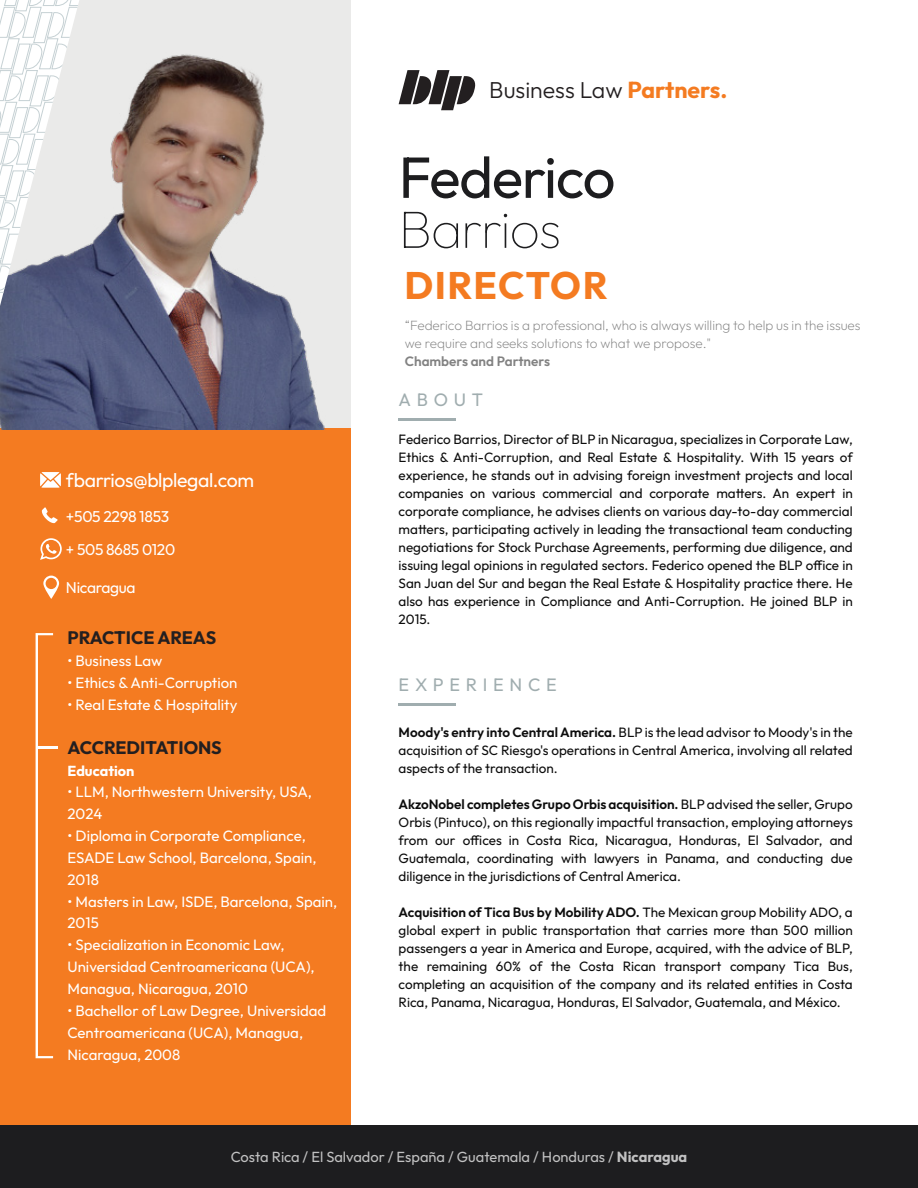
<style>
.page{position:relative;width:918px;height:1188px;background:#fff}
.page>*{position:absolute;margin:0;border:0;box-sizing:border-box;transform-origin:0 0}
.t1{font:58.05px "Outfit";letter-spacing:-.02em;color:#1d1d1f}
.t2{font:100 53.25px "Outfit";letter-spacing:-.02em;color:#1d1d1f}
.t3{font:700 38.25px "Outfit";letter-spacing:.03em;color:#f47b21}
.t4{font:300 23.1px "Outfit";color:#231f20}
.t5{font:19.5px "Outfit";letter-spacing:-.02em;color:#fff}
.t6{font:700 18px "Outfit";letter-spacing:-.005em;color:#231f20}
.t7{font:18px "Outfit";letter-spacing:.32em;color:#a0adaf}
.t8{font:15.75px "Outfit";letter-spacing:-.02em;color:#fff}
.t9{font:15px/21.9px "Outfit";color:#fff}
.t10{font:14.7px "Outfit";color:#fff}
.t11{font:700 14.4px "Outfit";color:#fff}
.t12{font:13.5px/18px "Outfit";color:#0d0d0d;text-align:justify}
.t13{font:200 13.5px/18px "Outfit";color:#828282}
.t14{font:600 13.5px "Outfit";color:#828282}
.s1{font-weight:700;color:#f47b21}
.s2{font-weight:600}
.s3{font-weight:700}
</style>
<div class="page">
<div style="left:0;top:324px;width:350px;height:806px;background:#f47b21"></div>
<div style="left:0;top:0;width:350px;height:428px;background:#eaeae9"></div>
<img style="left:0;top:54px;width:325px;height:375px">
<svg style="left:0;top:0;width:79px;height:306px"></svg>
<svg style="left:36px;top:633px;width:17px;height:425px"></svg>
<hr style="left:37px;top:746px;width:20px;height:3px;background:#fff">
<hr style="left:399px;top:418px;width:57px;height:3px;background:#a0adaf">
<hr style="left:399px;top:703px;width:57px;height:2px;background:#a0adaf">
<svg style="left:399px;top:70px;width:77px;height:40px"></svg>
<div style="left:0;top:1125px;width:918px;height:63px;background:#1d1d1f"></div>
<svg style="left:42px;top:507px;width:16px;height:16px"></svg>
<svg style="left:40px;top:472px;width:21px;height:16px"></svg>
<svg style="left:40px;top:538px;width:22px;height:22px"></svg>
<svg style="left:43px;top:576px;width:16px;height:23px"></svg>
<h3 class="t4" style="left:489px;top:76px;width:239px">Business Law <span class="s1">Partners.</span></h3>
<h1 class="t1" style="left:399px;top:141px;width:218px">Federico</h1>
<h2 class="t2" style="left:399px;top:198px;width:164px">Barrios</h2>
<h3 class="t3" style="left:404px;top:260px;width:205px">DIRECTOR</h3>
<p class="t13" style="left:405px;top:317px;width:457px">“Federico Barrios is a professional, who is always willing to help us in the issues we require and seeks solutions to what we propose."</p>
<p class="t14" style="left:405px;top:353px;width:147px">Chambers and Partners</p>
<h3 class="t5" style="left:66px;top:468px;width:190px">fbarrios@blplegal.com</h3>
<p class="t8" style="left:66px;top:507px;width:105px">+505 2298 1853</p>
<p class="t8" style="left:66px;top:539px;width:111px">+ 505 8685 0120</p>
<p class="t8" style="left:66px;top:577px;width:71px">Nicaragua</p>
<h3 class="t6" style="left:68px;top:626px;width:150px">PRACTICE AREAS</h3>
<p class="t9" style="left:68px;top:650px;width:97px">• Business Law</p>
<p class="t9" style="left:68px;top:672px;width:171px">• Ethics &amp; Anti-Corruption</p>
<p class="t9" style="left:68px;top:694px;width:171px">• Real Estate &amp; Hospitality</p>
<h3 class="t6" style="left:68px;top:735px;width:156px">ACCREDITATIONS</h3>
<p class="t11" style="left:68px;top:761px;width:68px">Education</p>
<p class="t9" style="left:68px;top:782px;width:246px">• LLM, Northwestern University, USA,<br>2024</p>
<p class="t9" style="left:68px;top:825px;width:250px">• Diploma in Corporate Compliance,<br>ESADE Law School, Barcelona, Spain,<br>2018</p>
<p class="t9" style="left:68px;top:891px;width:271px">• Masters in Law, ISDE, Barcelona, Spain,<br>2015</p>
<p class="t9" style="left:68px;top:935px;width:249px">• Specialization in Economic Law,<br>Universidad Centroamericana (UCA),<br>Managua, Nicaragua, 2010</p>
<p class="t9" style="left:68px;top:1000px;width:260px">• Bachellor of Law Degree, Universidad<br>Centroamericana (UCA), Managua,<br>Nicaragua, 2008</p>
<h3 class="t7" style="left:399px;top:389px;width:86px">ABOUT</h3>
<p class="t12" style="left:399px;top:430px;width:456px">Federico Barrios, Director of BLP in Nicaragua, specializes in Corporate Law, Ethics &amp; Anti-Corruption, and Real Estate &amp; Hospitality. With 15 years of experience, he stands out in advising foreign investment projects and local companies on various commercial and corporate matters. An expert in corporate compliance, he advises clients on various day-to-day commercial matters, participating actively in leading the transactional team conducting negotiations for Stock Purchase Agreements, performing due diligence, and issuing legal opinions in regulated sectors. Federico opened the BLP office in San Juan del Sur and began the Real Estate &amp; Hospitality practice there. He also has experience in Compliance and Anti-Corruption. He joined BLP in 2015.</p>
<h3 class="t7" style="left:399px;top:673px;width:160px">EXPERIENCE</h3>
<p class="t12" style="left:399px;top:723px;width:456px"><span class="s2">Moody's entry into Central America.</span> BLP is the lead advisor to Moody's in the acquisition of SC Riesgo's operations in Central America, involving all related aspects of the transaction.</p>
<p class="t12" style="left:399px;top:795px;width:456px"><span class="s2">AkzoNobel completes Grupo Orbis acquisition.</span> BLP advised the seller, Grupo Orbis (Pintuco), on this regionally impactful transaction, employing attorneys from our offices in Costa Rica, Nicaragua, Honduras, El Salvador, and Guatemala, coordinating with lawyers in Panama, and conducting due diligence in the jurisdictions of Central America.</p>
<p class="t12" style="left:399px;top:903px;width:456px"><span class="s2">Acquisition of Tica Bus by Mobility ADO.</span> The Mexican group Mobility ADO, a global expert in public transportation that carries more than 500 million passengers a year in America and Europe, acquired, with the advice of BLP, the remaining 60% of the Costa Rican transport company Tica Bus, completing an acquisition of the company and its related entities in Costa Rica, Panama, Nicaragua, Honduras, El Salvador, Guatemala, and México.</p>
<p class="t10" style="left:231px;top:1148px;width:458px">Costa Rica / El Salvador / España / Guatemala / Honduras / <span class="s3">Nicaragua</span></p>
</div>
